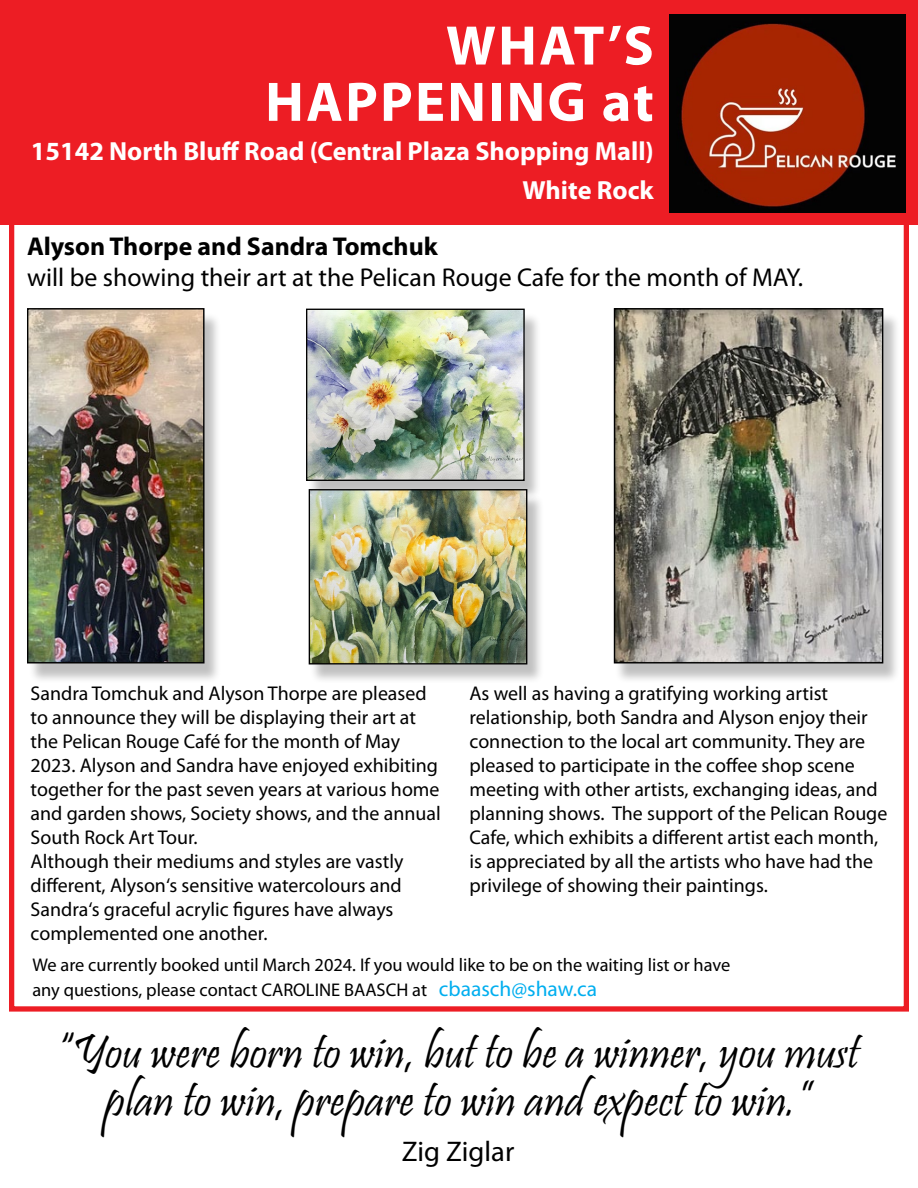
<style>
.page{position:relative;width:918px;height:1188px;background:#fff}
.page>*{position:absolute;margin:0;border:0;box-sizing:border-box;transform-origin:0 0}
.t1{font:700 56.25px "Myriad Pro";letter-spacing:.04em;color:#fff}
.t2{font:49.35px/48.9px "Pristina";color:#000;text-align:center}
.t3{font:28.5px "Myriad Pro";color:#000}
.t4{font:700 26.25px/39px "Myriad Pro";color:#fff;text-align:right}
.t5{font:25.8px "Myriad Pro";color:#000}
.t6{font:700 25.8px "Myriad Pro";color:#000}
.t7{font:19.95px/23.9px "Myriad Pro";color:#000}
.t8{font:18.45px "Myriad Pro";color:#000}
.s1{font-size:21.45px;color:#00aeef}
</style>
<div class="page">
<div style="left:9px;top:9px;width:900px;height:1003px;background:#fff;border:5px solid #ed1d24"></div>
<div style="left:0;top:0;width:918px;height:225px;background:#ed1d24"></div>
<img style="left:670px;top:14px;width:235px;height:198px">
<div style="left:614px;top:312px;width:287px;height:372px;background:#000;opacity:.25"></div>
<img style="left:616px;top:310px;width:265px;height:351px">
<div style="left:614px;top:308px;width:269px;height:355px;border:1px solid #000"></div>
<div style="left:28px;top:312px;width:193px;height:372px;background:#000;opacity:.25"></div>
<img style="left:29px;top:310px;width:174px;height:351px">
<div style="left:27px;top:308px;width:178px;height:355px;border:1px solid #000"></div>
<div style="left:307px;top:312px;width:235px;height:189px;background:#000;opacity:.25"></div>
<img style="left:308px;top:311px;width:215px;height:168px">
<div style="left:306px;top:309px;width:219px;height:172px;border:1px solid #000"></div>
<div style="left:309px;top:493px;width:236px;height:192px;background:#000;opacity:.25"></div>
<img style="left:311px;top:491px;width:214px;height:171px">
<div style="left:309px;top:489px;width:218px;height:175px;border:1px solid #000"></div>
<p class="t1" style="left:446px;top:9px;width:209px">WHAT’S</p>
<p class="t1" style="left:265px;top:65px;width:390px">HAPPENING at</p>
<p class="t4" style="left:31px;top:131px;width:624px">15142 North Bluff Road (Central Plaza Shopping Mall)<br>White Rock</p>
<p class="t6" style="left:27px;top:230px;width:412px">Alyson Thorpe and Sandra Tomchuk</p>
<p class="t5" style="left:27px;top:262px;width:778px">will be showing their art at the Pelican Rouge Cafe for the month of MAY.</p>
<p class="t7" style="left:31px;top:682px;width:412px">Sandra Tomchuk and Alyson Thorpe are pleased to announce they will be displaying their art at the Pelican Rouge Café for the month of May 2023. Alyson and Sandra have enjoyed exhibiting together for the past seven years at various home and garden shows, Society shows, and the annual South Rock Art Tour.</p>
<p class="t7" style="left:31px;top:849px;width:374px">Although their mediums and styles are vastly different, Alyson‘s sensitive watercolours and Sandra‘s graceful acrylic figures have always complemented one another.</p>
<p class="t7" style="left:470px;top:682px;width:419px">As well as having a gratifying working artist relationship, both Sandra and Alyson enjoy their connection to the local art community. They are pleased to participate in the coffee shop scene meeting with other artists, exchanging ideas, and planning shows. The support of the Pelican Rouge Cafe, which exhibits a different artist each month, is appreciated by all the artists who have had the privilege of showing their paintings.</p>
<p class="t8" style="left:32px;top:954px;width:700px">We are currently booked until March 2024. If you would like to be on the waiting list or have</p>
<p class="t8" style="left:32px;top:979px;width:566px">any questions, please contact CAROLINE BAASCH at <span class="s1">cbaasch@shaw.ca</span></p>
<p class="t2" style="left:57px;top:1032px;width:804px">“You were born to win, but to be a winner, you must plan to win, prepare to win and expect to win.”</p>
<p class="t3" style="left:402px;top:1134px;width:114px">Zig Ziglar</p>
</div>
